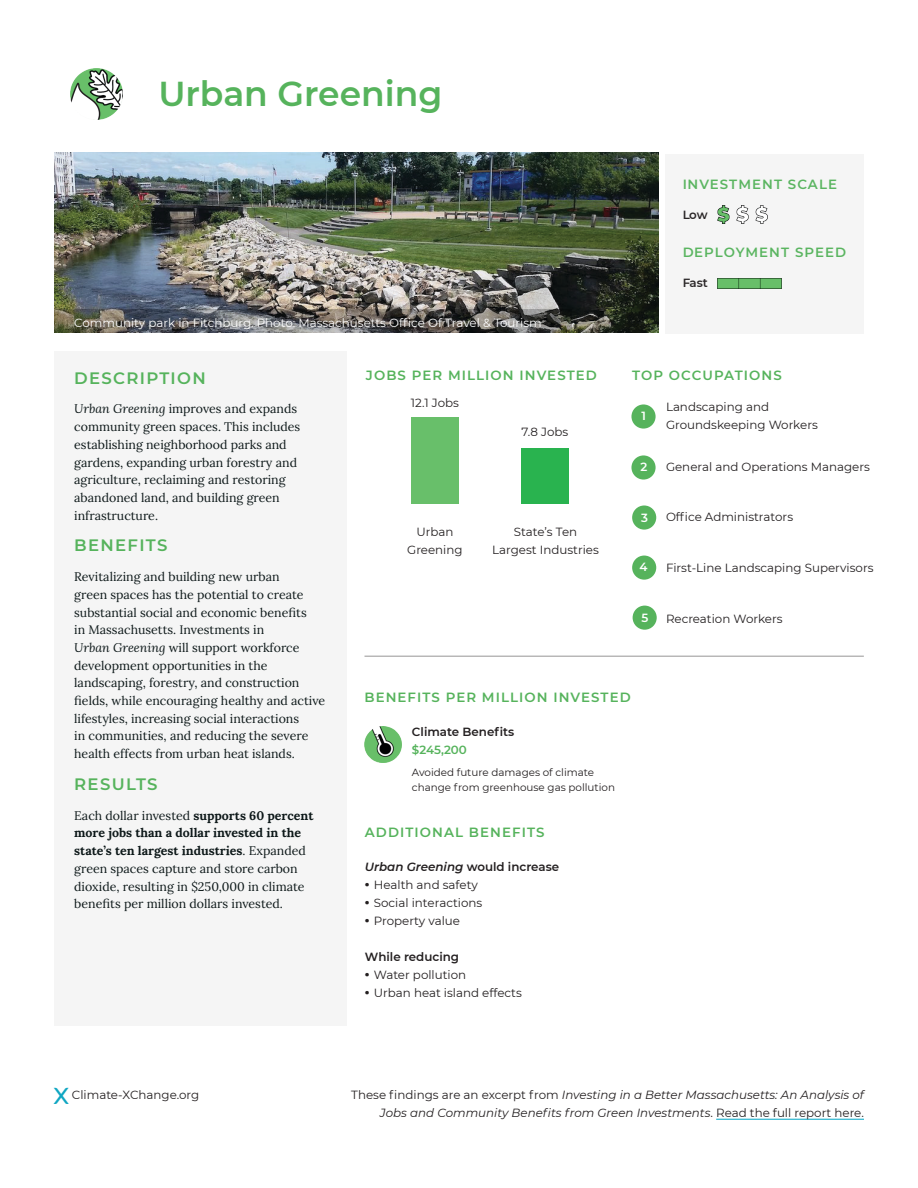
<style>
.page{position:relative;width:918px;height:1188px;background:#fff}
.page>*{position:absolute;margin:0;border:0;box-sizing:border-box;transform-origin:0 0}
.H1_Green{font:600 34.5px "Montserrat";color:#56b35c}
.H2_Green{font:600 16.5px "Montserrat";letter-spacing:.08em;color:#56b35c}
.H3_Green{font:600 13.35px "Montserrat";letter-spacing:.08em;color:#56b35c}
.Body_Text_Black{font:12.3px/17.7px "Lora";color:#0d1819}
.Caption_Black{font:11.85px/18px "Montserrat";color:#231f20;text-align:center}
.t1{font:italic 11.85px/18px "Montserrat";color:#231f20;text-align:right}
.Caption_White{font:11.85px "Montserrat";color:#fff}
.Caption_Black-2{font:600 11.85px "Montserrat";color:#231f20}
.Caption_Black-3{font:italic 600 11.85px "Montserrat";color:#231f20}
.Caption_Green{font:600 11.85px "Montserrat";letter-spacing:-.005em;color:#56b35c}
.Caption_White-2{font:600 11.85px "Montserrat";color:#fff}
.Footnotes{font:10.35px/15px "Montserrat";color:#231f20}
.s1{font-style:italic}
.s2{font-weight:700}
.s3{font-style:normal}
.s4{font-family:"Lora"}
.s5{font-family:"Aquawax";font-weight:500;font-size:22.5px;color:#0fa6c2}
</style>
<div class="page">
<div style="left:631px;top:404px;width:25px;height:25px;background:#56b35c;border-radius:50%"></div>
<div style="left:633px;top:606px;width:24px;height:24px;background:#56b35c;border-radius:50%"></div>
<div style="left:632px;top:556px;width:24px;height:24px;background:#56b35c;border-radius:50%"></div>
<div style="left:632px;top:506px;width:24px;height:24px;background:#56b35c;border-radius:50%"></div>
<div style="left:631px;top:455px;width:25px;height:25px;background:#56b35c;border-radius:50%"></div>
<div style="left:54px;top:351px;width:293px;height:675px;background:#f5f5f5"></div>
<div style="left:666px;top:154px;width:198px;height:180px;background:#f5f5f5"></div>
<img style="left:365px;top:726px;width:37px;height:37px">
<img style="left:71px;top:68px;width:52px;height:52px">
<img style="left:718px;top:278px;width:63px;height:11px">
<img style="left:718px;top:205px;width:50px;height:18px">
<div style="left:521px;top:448px;width:48px;height:56px;background:#29b34f"></div>
<img style="left:54px;top:153px;width:604px;height:180px">
<svg style="left:54px;top:309px;width:518px;height:24px;background:#5b5a58"></svg>
<hr style="left:716px;top:1119px;width:148px;height:1px;background:#00a6c5">
<div style="left:411px;top:417px;width:48px;height:87px;background:#68bf6a"></div>
<hr style="left:364px;top:656px;width:500px;height:1px;background:#a2a1a1">
<p class="H1_Green" style="left:158px;top:70px;width:286px">Urban Greening</p>
<p class="Caption_White" style="left:74px;top:314px;width:469px">Community park in Fitchburg. Photo: Massachusetts Office Of Travel &amp; Tourism</p>
<p class="H3_Green" style="left:682px;top:174px;width:156px">INVESTMENT SCALE</p>
<p class="Caption_Black-2" style="left:682px;top:206px;width:27px">Low</p>
<p class="H3_Green" style="left:682px;top:243px;width:166px">DEPLOYMENT SPEED</p>
<p class="Caption_Black-2" style="left:682px;top:274px;width:27px">Fast</p>
<p class="H2_Green" style="left:74px;top:366px;width:133px">DESCRIPTION</p>
<p class="Body_Text_Black" style="left:74px;top:399px;width:228px"><span class="s1">Urban Greening</span> improves and expands community green spaces. This includes establishing neighborhood parks and gardens, expanding urban forestry and agriculture, reclaiming and restoring abandoned land, and building green infrastructure.</p>
<p class="H2_Green" style="left:74px;top:534px;width:95px">BENEFITS</p>
<p class="Body_Text_Black" style="left:74px;top:567px;width:253px">Revitalizing and building new urban<br>green spaces has the potential to create substantial social and economic benefits<br>in Massachusetts. Investments in<br><span class="s1">Urban Greening</span> will support workforce development opportunities in the landscaping, forestry, and construction fields, while encouraging healthy and active lifestyles, increasing social interactions<br>in communities, and reducing the severe health effects from urban heat islands.</p>
<p class="H2_Green" style="left:74px;top:773px;width:85px">RESULTS</p>
<p class="Body_Text_Black" style="left:74px;top:806px;width:241px">Each dollar invested <span class="s2">supports 60 percent more jobs than a dollar invested in the state’s ten largest industries</span>. Expanded green spaces capture and store carbon dioxide, resulting in $250,000 in climate benefits per million dollars invested.</p>
<p class="H3_Green" style="left:366px;top:366px;width:232px">JOBS PER MILLION INVESTED</p>
<p class="H3_Green" style="left:632px;top:366px;width:151px">TOP OCCUPATIONS</p>
<p class="Caption_Black" style="left:411px;top:394px;width:50px">12.1 Jobs</p>
<p class="Caption_Black" style="left:521px;top:423px;width:48px">7.8 Jobs</p>
<p class="Caption_Black" style="left:416px;top:523px;width:39px">Urban</p>
<p class="Caption_Black" style="left:407px;top:541px;width:57px">Greening</p>
<p class="Caption_Black" style="left:492px;top:522px;width:108px">State’s Ten<br>Largest Industries</p>
<p class="Caption_White-2" style="left:642px;top:408px;width:6px">1</p>
<p class="Caption_White-2" style="left:641px;top:459px;width:8px">2</p>
<p class="Caption_White-2" style="left:641px;top:509px;width:8px">3</p>
<p class="Caption_White-2" style="left:640px;top:558px;width:10px">4</p>
<p class="Caption_White-2" style="left:642px;top:610px;width:8px">5</p>
<p class="Caption_Black" style="left:666px;top:398px;width:105px">Landscaping and</p>
<p class="Caption_Black" style="left:666px;top:416px;width:153px">Groundskeeping Workers</p>
<p class="Caption_Black" style="left:666px;top:458px;width:205px">General and Operations Managers</p>
<p class="Caption_Black" style="left:666px;top:507px;width:129px">Office Administrators</p>
<p class="Caption_Black" style="left:666px;top:558px;width:209px">First-Line Landscaping Supervisors</p>
<p class="Caption_Black" style="left:666px;top:609px;width:118px">Recreation Workers</p>
<p class="H3_Green" style="left:364px;top:688px;width:268px">BENEFITS PER MILLION INVESTED</p>
<p class="Caption_Black-2" style="left:412px;top:723px;width:104px">Climate Benefits</p>
<p class="Caption_Green" style="left:412px;top:741px;width:56px">$245,200</p>
<p class="Footnotes" style="left:412px;top:765px;width:205px">Avoided future damages of climate change from greenhouse gas pollution</p>
<p class="H3_Green" style="left:365px;top:823px;width:181px">ADDITIONAL BENEFITS</p>
<p class="Caption_Black-3" style="left:365px;top:858px;width:196px">Urban Greening <span class="s3">would increase</span></p>
<p class="Caption_Black" style="left:365px;top:875px;width:114px"><span class="s4">•</span> Health and safety</p>
<p class="Caption_Black" style="left:365px;top:893px;width:119px"><span class="s4">•</span> Social interactions</p>
<p class="Caption_Black" style="left:365px;top:911px;width:97px"><span class="s4">•</span> Property value</p>
<p class="Caption_Black-2" style="left:365px;top:948px;width:96px">While reducing</p>
<p class="Caption_Black" style="left:365px;top:965px;width:103px"><span class="s4">•</span> Water pollution</p>
<p class="Caption_Black" style="left:365px;top:983px;width:159px"><span class="s4">•</span> Urban heat island effects</p>
<p class="Caption_Black" style="left:54px;top:1086px;width:147px"><span class="s5">X</span> Climate-XChange.org</p>
<p class="t1" style="left:351px;top:1085px;width:514px"><span class="s3">These findings are an excerpt from</span> Investing in a Better Massachusetts: An Analysis of<br>Jobs and Community Benefits from Green Investments<span class="s3">. Read the full report here.</span></p>
</div>
